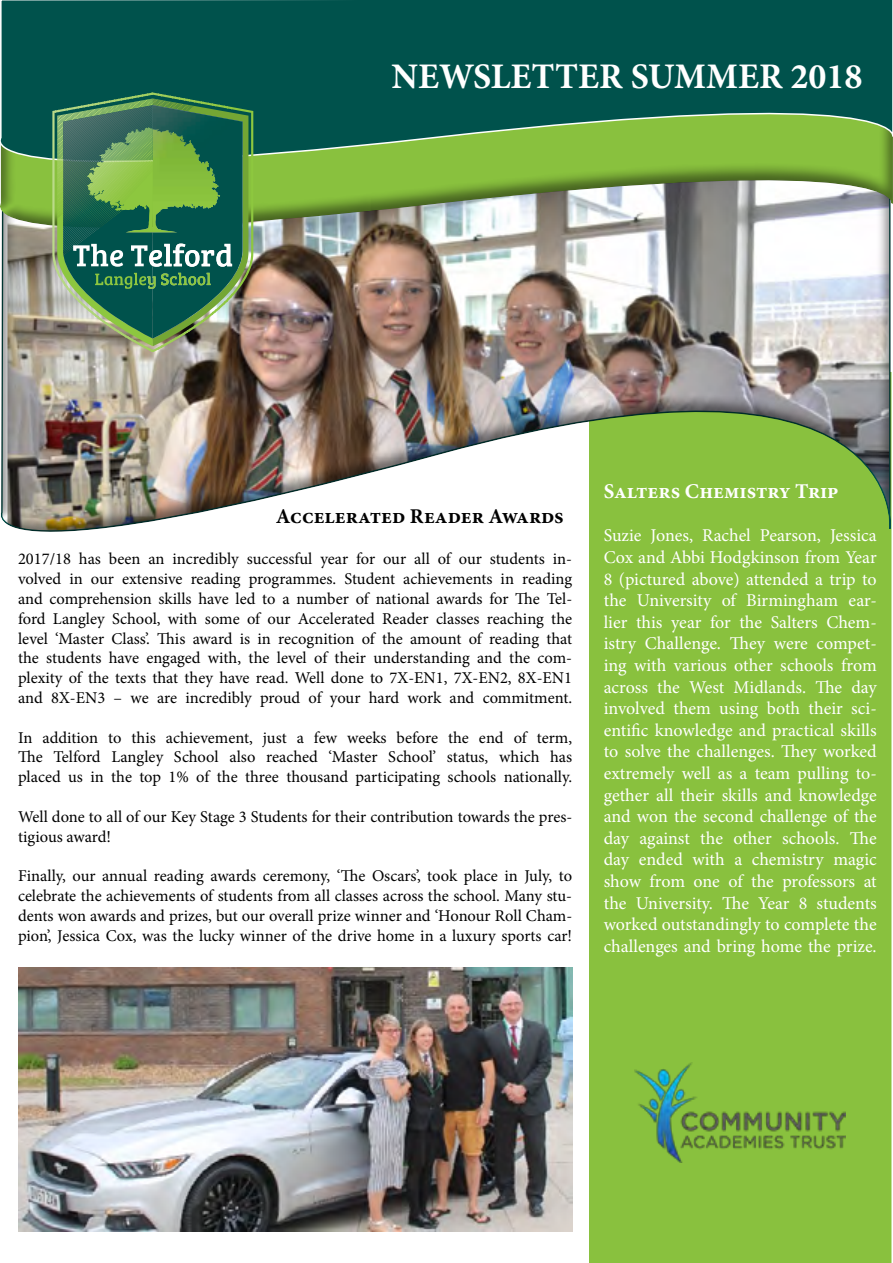
<style>
.page{position:relative;width:893px;height:1263px;background:#fff}
.page>*{position:absolute;margin:0;border:0;box-sizing:border-box;transform-origin:0 0}
.t1{font:700 36px "Minion Pro";color:#fff}
.t2{font:700 21px "Minion Pro";color:#000}
.t3{font:700 21px "Minion Pro";color:#fff}
.t4{font:18px/21.6px "Minion Pro";letter-spacing:-.005em;color:#fff;text-align:justify}
.t5{font:16.5px/19.8px "Minion Pro";letter-spacing:-.005em;color:#000;text-align:justify}
</style>
<div class="page">
<div style="left:590px;top:373px;width:301px;height:889px;background:#89c13e"></div>
<div style="left:0;top:74px;width:893px;height:459px;background:#000;opacity:.5"></div>
<div style="left:0;top:56px;width:893px;height:174px;background:#000;opacity:.5"></div>
<svg style="left:0;top:0;width:893px;height:191px"></svg>
<hr style="left:52px;top:93px;width:1px;height:259px;background:#bada8a">
<hr style="left:53px;top:93px;width:1px;height:259px;background:#bada89">
<hr style="left:54px;top:93px;width:2px;height:259px;background:#bada89">
<hr style="left:56px;top:93px;width:3px;height:259px;background:#b9d988">
<hr style="left:59px;top:93px;width:1px;height:259px;background:#b8d987">
<hr style="left:60px;top:93px;width:1px;height:259px;background:#b8d987">
<hr style="left:61px;top:93px;width:3px;height:259px;background:#b7d886">
<hr style="left:64px;top:93px;width:2px;height:259px;background:#b6d885">
<hr style="left:66px;top:93px;width:1px;height:259px;background:#b6d884">
<hr style="left:67px;top:93px;width:2px;height:259px;background:#b6d884">
<hr style="left:69px;top:93px;width:1px;height:259px;background:#b6d883">
<hr style="left:70px;top:93px;width:3px;height:259px;background:#b5d782">
<hr style="left:73px;top:93px;width:1px;height:259px;background:#b4d782">
<hr style="left:74px;top:93px;width:2px;height:259px;background:#b5d781">
<hr style="left:76px;top:93px;width:1px;height:259px;background:#b4d780">
<hr style="left:77px;top:93px;width:1px;height:259px;background:#b4d780">
<hr style="left:78px;top:93px;width:3px;height:259px;background:#b3d67f">
<hr style="left:81px;top:93px;width:2px;height:259px;background:#b3d67e">
<hr style="left:83px;top:93px;width:2px;height:259px;background:#b3d67d">
<hr style="left:85px;top:93px;width:2px;height:259px;background:#b2d67c">
<hr style="left:87px;top:93px;width:1px;height:259px;background:#b1d57c">
<hr style="left:88px;top:93px;width:2px;height:259px;background:#b1d57b">
<hr style="left:90px;top:93px;width:2px;height:259px;background:#b0d57a">
<svg style="left:92px;top:93px;width:4px;height:259px"></svg>
<hr style="left:96px;top:93px;width:1px;height:259px;background:#afd578">
<hr style="left:97px;top:93px;width:2px;height:259px;background:#afd577">
<hr style="left:99px;top:93px;width:1px;height:259px;background:#aed476">
<hr style="left:100px;top:93px;width:1px;height:259px;background:#aed476">
<hr style="left:101px;top:93px;width:3px;height:259px;background:#add475">
<hr style="left:104px;top:93px;width:2px;height:259px;background:#add374">
<hr style="left:106px;top:93px;width:1px;height:259px;background:#add373">
<hr style="left:107px;top:93px;width:3px;height:259px;background:#acd372">
<hr style="left:110px;top:93px;width:1px;height:259px;background:#acd372">
<hr style="left:111px;top:93px;width:2px;height:259px;background:#acd371">
<hr style="left:113px;top:93px;width:1px;height:259px;background:#abd370">
<hr style="left:114px;top:93px;width:2px;height:259px;background:#abd36f">
<hr style="left:116px;top:93px;width:2px;height:259px;background:#aad26e">
<hr style="left:118px;top:93px;width:2px;height:259px;background:#a9d26e">
<hr style="left:120px;top:93px;width:1px;height:259px;background:#a9d26d">
<hr style="left:121px;top:93px;width:3px;height:259px;background:#a8d26c">
<hr style="left:124px;top:93px;width:1px;height:259px;background:#a7d16b">
<hr style="left:125px;top:93px;width:2px;height:259px;background:#a7d16a">
<hr style="left:127px;top:93px;width:2px;height:259px;background:#a8d16a">
<hr style="left:129px;top:93px;width:1px;height:259px;background:#a8d169">
<hr style="left:130px;top:93px;width:2px;height:259px;background:#a7d168">
<hr style="left:132px;top:93px;width:2px;height:259px;background:#a6d067">
<hr style="left:134px;top:93px;width:2px;height:259px;background:#a6d066">
<hr style="left:136px;top:93px;width:1px;height:259px;background:#a5d065">
<hr style="left:137px;top:93px;width:2px;height:259px;background:#a5d065">
<hr style="left:139px;top:93px;width:2px;height:259px;background:#a4d064">
<hr style="left:141px;top:93px;width:2px;height:259px;background:#a4d063">
<hr style="left:143px;top:93px;width:1px;height:259px;background:#a4d062">
<hr style="left:144px;top:93px;width:3px;height:259px;background:#a3cf61">
<hr style="left:147px;top:93px;width:1px;height:259px;background:#a2cf61">
<hr style="left:148px;top:93px;width:2px;height:259px;background:#a2cf60">
<hr style="left:150px;top:93px;width:1px;height:259px;background:#a1cf5f">
<hr style="left:151px;top:93px;width:2px;height:259px;background:#a2cf5e">
<hr style="left:153px;top:93px;width:3px;height:259px;background:#a1ce5d">
<hr style="left:156px;top:93px;width:1px;height:259px;background:#a1ce5d">
<hr style="left:157px;top:93px;width:1px;height:259px;background:#a1ce5c">
<hr style="left:158px;top:93px;width:2px;height:259px;background:#a0ce5b">
<hr style="left:160px;top:93px;width:1px;height:259px;background:#a0ce5a">
<hr style="left:161px;top:93px;width:3px;height:259px;background:#9fcd59">
<hr style="left:164px;top:93px;width:1px;height:259px;background:#9ecd59">
<hr style="left:165px;top:93px;width:2px;height:259px;background:#9ecd58">
<hr style="left:167px;top:93px;width:3px;height:259px;background:#9dcd57">
<hr style="left:170px;top:93px;width:2px;height:259px;background:#9dcd56">
<hr style="left:172px;top:93px;width:2px;height:259px;background:#9ccc55">
<hr style="left:174px;top:93px;width:2px;height:259px;background:#9dcc54">
<hr style="left:176px;top:93px;width:3px;height:259px;background:#9ccc53">
<hr style="left:179px;top:93px;width:1px;height:259px;background:#9bcb53">
<hr style="left:180px;top:93px;width:1px;height:259px;background:#9bcb52">
<hr style="left:181px;top:93px;width:3px;height:259px;background:#9acb51">
<hr style="left:184px;top:93px;width:2px;height:259px;background:#99cb51">
<hr style="left:186px;top:93px;width:1px;height:259px;background:#99cb50">
<hr style="left:187px;top:93px;width:1px;height:259px;background:#99cb4f">
<hr style="left:188px;top:93px;width:2px;height:259px;background:#99cb4e">
<hr style="left:190px;top:93px;width:3px;height:259px;background:#98ca4e">
<hr style="left:193px;top:93px;width:1px;height:259px;background:#97ca4d">
<hr style="left:194px;top:93px;width:1px;height:259px;background:#97ca4c">
<hr style="left:195px;top:93px;width:2px;height:259px;background:#96ca4b">
<hr style="left:197px;top:93px;width:1px;height:259px;background:#96ca4b">
<svg style="left:198px;top:93px;width:4px;height:259px"></svg>
<hr style="left:202px;top:93px;width:1px;height:259px;background:#96c949">
<hr style="left:203px;top:93px;width:1px;height:259px;background:#96c948">
<hr style="left:204px;top:93px;width:3px;height:259px;background:#95c948">
<hr style="left:207px;top:93px;width:2px;height:259px;background:#94c947">
<hr style="left:209px;top:93px;width:1px;height:259px;background:#94c946">
<hr style="left:210px;top:93px;width:2px;height:259px;background:#93c846">
<svg style="left:212px;top:93px;width:4px;height:259px"></svg>
<hr style="left:216px;top:93px;width:1px;height:259px;background:#92c844">
<hr style="left:217px;top:93px;width:2px;height:259px;background:#92c843">
<hr style="left:219px;top:93px;width:1px;height:259px;background:#91c843">
<hr style="left:220px;top:93px;width:1px;height:259px;background:#91c842">
<hr style="left:221px;top:93px;width:3px;height:259px;background:#90c742">
<hr style="left:224px;top:93px;width:2px;height:259px;background:#8fc741">
<hr style="left:226px;top:93px;width:1px;height:259px;background:#8fc741">
<hr style="left:227px;top:93px;width:3px;height:259px;background:#8ec740">
<hr style="left:230px;top:93px;width:1px;height:259px;background:#8ec740">
<hr style="left:231px;top:93px;width:2px;height:259px;background:#8ec73f">
<svg style="left:233px;top:93px;width:20px;height:259px"></svg>
<img style="left:57px;top:98px;width:191px;height:248px">
<img style="left:19px;top:967px;width:553px;height:265px">
<div style="left:274px;top:506px;width:300px;height:25px;background:#fff"></div>
<img style="left:635px;top:1062px;width:211px;height:100px">
<h1 class="t1" style="left:392px;top:51px;width:473px">NEWSLETTER SUMMER 2018</h1>
<p class="t2" style="left:276px;top:501px;width:290px">Accelerated Reader Awards</p>
<p class="t5" style="left:18px;top:549px;width:556px">2017/18 has been an incredibly successful year for our all of our students in&shy;volved in our extensive reading programmes. Student achievements in reading and comprehension skills have led to a number of national awards for The Tel&shy;ford Langley School, with some of our Accelerated Reader classes reaching the level ‘Master Class’. This award is in recognition of the amount of reading that the students have engaged with, the level of their understanding and the com&shy;plexity of the texts that they have read. Well done to 7X-EN1, 7X-EN2, 8X-EN1 and 8X-EN3 – we are incredibly proud of your hard work and commitment.</p>
<p class="t5" style="left:18px;top:727px;width:556px">In addition to this achievement, just a few weeks before the end of term, The Telford Langley School also reached ‘Master School’ status, which has placed us in the top 1% of the three thousand participating schools nationally.</p>
<p class="t5" style="left:18px;top:807px;width:556px">Well done to all of our Key Stage 3 Students for their contribution towards the pres&shy;tigious award!</p>
<p class="t5" style="left:18px;top:866px;width:556px">Finally, our annual reading awards ceremony, ‘The Oscars’, took place in July, to celebrate the achievements of students from all classes across the school. Many stu&shy;dents won awards and prizes, but our overall prize winner and ‘Honour Roll Cham&shy;pion’, Jessica Cox, was the lucky winner of the drive home in a luxury sports car!</p>
<p class="t3" style="left:604px;top:477px;width:237px">Salters Chemistry Trip</p>
<p class="t4" style="left:604px;top:525px;width:275px">Suzie Jones, Rachel Pearson, Jessica Cox and Abbi Hodgkinson from Year 8 (pictured above) attended a trip to the University of Birmingham ear&shy;lier this year for the Salters Chem&shy;istry Challenge. They were compet&shy;ing with various other schools from across the West Midlands. The day involved them using both their sci&shy;entific knowledge and practical skills to solve the challenges. They worked extremely well as a team pulling to&shy;gether all their skills and knowledge and won the second challenge of the day against the other schools. The day ended with a chemistry magic show from one of the professors at the University. The Year 8 students worked outstandingly to complete the challenges and bring home the prize.</p>
</div>
